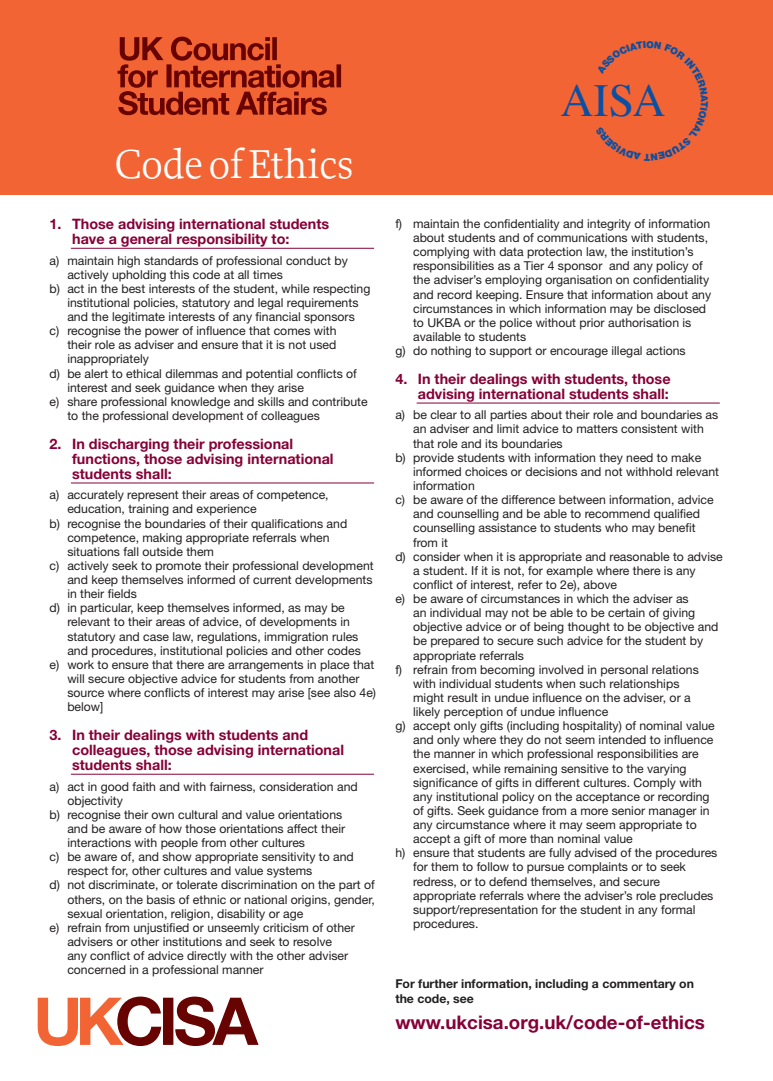
<style>
.page{position:relative;width:773px;height:1081px;background:#fff}
.page>*{position:absolute;margin:0;border:0;box-sizing:border-box;transform-origin:0 0}
.t1{font:45.75px "Times";color:#0a4fa2}
.t2{font:42.5px "Proforma";letter-spacing:-.015em;color:#fff}
.t3{font:700 18.75px "Helvetica Neue LT Pro";color:#860037}
.t4{font:700 14.38px/15px "Helvetica Neue LT Pro";color:#860037}
.t5{font:12.25px "Helvetica Neue LT Pro";color:#231f20}
.t6{font:700 12.25px/14.1px "Helvetica Neue LT Pro";color:#231f20}
</style>
<div class="page">
<div style="left:0;top:0;width:772px;height:195px;background:#f26433"></div>
<svg style="left:38px;top:996px;width:220px;height:50px"></svg>
<svg style="left:118px;top:37px;width:223px;height:78px"></svg>
<hr style="left:71px;top:248px;width:303px;height:1px;background:#860037">
<hr style="left:71px;top:483px;width:303px;height:1px;background:#860037">
<hr style="left:71px;top:774px;width:303px;height:1px;background:#860037">
<hr style="left:416px;top:403px;width:303px;height:1px;background:#860037">
<h2 class="t2" style="left:115px;top:138px;width:240px">Code of Ethics</h2>
<p class="t4" style="left:72px;top:216px;width:258px;text-indent:-22px">1. Those advising international students have a general responsibility to:</p>
<p class="t5" style="left:50px;top:253px;width:299px">a) maintain high standards of professional conduct by</p>
<p class="t5" style="left:67px;top:267px;width:217px">actively upholding this code at all times</p>
<p class="t5" style="left:50px;top:281px;width:322px">b) act in the best interests of the student, while respecting</p>
<p class="t5" style="left:67px;top:295px;width:292px">institutional policies, statutory and legal requirements</p>
<p class="t5" style="left:67px;top:309px;width:289px">and the legitimate interests of any financial sponsors</p>
<p class="t5" style="left:50px;top:323px;width:288px">c) recognise the power of influence that comes with</p>
<p class="t5" style="left:67px;top:338px;width:270px">their role as adviser and ensure that it is not used</p>
<p class="t5" style="left:67px;top:352px;width:83px">inappropriately</p>
<p class="t5" style="left:50px;top:366px;width:309px">d) be alert to ethical dilemmas and potential conflicts of</p>
<p class="t5" style="left:67px;top:380px;width:238px">interest and seek guidance when they arise</p>
<p class="t5" style="left:50px;top:394px;width:319px">e) share professional knowledge and skills and contribute</p>
<p class="t5" style="left:67px;top:408px;width:254px">to the professional development of colleagues</p>
<p class="t4" style="left:72px;top:436px;width:263px;text-indent:-22px">2. In discharging their professional functions, those advising international students shall:</p>
<p class="t5" style="left:50px;top:487px;width:280px">a) accurately represent their areas of competence,</p>
<p class="t5" style="left:67px;top:502px;width:191px">education, training and experience</p>
<p class="t5" style="left:50px;top:516px;width:299px">b) recognise the boundaries of their qualifications and</p>
<p class="t5" style="left:67px;top:530px;width:264px">competence, making appropriate referrals when</p>
<p class="t5" style="left:67px;top:544px;width:148px">situations fall outside them</p>
<p class="t5" style="left:50px;top:558px;width:325px">c) actively seek to promote their professional development</p>
<p class="t5" style="left:67px;top:572px;width:306px">and keep themselves informed of current developments</p>
<p class="t5" style="left:67px;top:586px;width:71px">in their fields</p>
<p class="t5" style="left:50px;top:600px;width:297px">d) in particular, keep themselves informed, as may be</p>
<p class="t5" style="left:67px;top:615px;width:284px">relevant to their areas of advice, of developments in</p>
<p class="t5" style="left:67px;top:629px;width:292px">statutory and case law, regulations, immigration rules</p>
<p class="t5" style="left:67px;top:643px;width:295px">and procedures, institutional policies and other codes</p>
<p class="t5" style="left:50px;top:657px;width:326px">e) work to ensure that there are arrangements in place that</p>
<p class="t5" style="left:67px;top:671px;width:293px">will secure objective advice for students from another</p>
<p class="t5" style="left:67px;top:685px;width:310px">source where conflicts of interest may arise [see also 4e)</p>
<p class="t5" style="left:67px;top:699px;width:38px">below]</p>
<p class="t4" style="left:72px;top:727px;width:273px;text-indent:-22px">3. In their dealings with students and colleagues, those advising international students shall:</p>
<p class="t5" style="left:50px;top:779px;width:309px">a) act in good faith and with fairness, consideration and</p>
<p class="t5" style="left:67px;top:793px;width:57px">objectivity</p>
<p class="t5" style="left:50px;top:807px;width:294px">b) recognise their own cultural and value orientations</p>
<p class="t5" style="left:67px;top:821px;width:279px">and be aware of how those orientations affect their</p>
<p class="t5" style="left:67px;top:835px;width:239px">interactions with people from other cultures</p>
<p class="t5" style="left:50px;top:849px;width:306px">c) be aware of, and show appropriate sensitivity to and</p>
<p class="t5" style="left:67px;top:863px;width:246px">respect for, other cultures and value systems</p>
<p class="t5" style="left:50px;top:878px;width:326px">d) not discriminate, or tolerate discrimination on the part of</p>
<p class="t5" style="left:67px;top:892px;width:309px">others, on the basis of ethnic or national origins, gender,</p>
<p class="t5" style="left:67px;top:906px;width:237px">sexual orientation, religion, disability or age</p>
<p class="t5" style="left:50px;top:920px;width:306px">e) refrain from unjustified or unseemly criticism of other</p>
<p class="t5" style="left:67px;top:934px;width:266px">advisers or other institutions and seek to resolve</p>
<p class="t5" style="left:67px;top:948px;width:282px">any conflict of advice directly with the other adviser</p>
<p class="t5" style="left:67px;top:962px;width:198px">concerned in a professional manner</p>
<h1 class="t1" style="left:560px;top:58px;width:106px">AISA</h1>
<p class="t5" style="left:395px;top:216px;width:316px">f) maintain the confidentiality and integrity of information</p>
<p class="t5" style="left:413px;top:230px;width:296px">about students and of communications with students,</p>
<p class="t5" style="left:413px;top:244px;width:282px">complying with data protection law, the institution’s</p>
<p class="t5" style="left:413px;top:259px;width:291px">responsibilities as a Tier 4 sponsor and any policy of</p>
<p class="t5" style="left:413px;top:273px;width:297px">the adviser’s employing organisation on confidentiality</p>
<p class="t5" style="left:413px;top:287px;width:299px">and record keeping. Ensure that information about any</p>
<p class="t5" style="left:413px;top:301px;width:294px">circumstances in which information may be disclosed</p>
<p class="t5" style="left:413px;top:315px;width:280px">to UKBA or the police without prior authorisation is</p>
<p class="t5" style="left:413px;top:329px;width:114px">available to students</p>
<p class="t5" style="left:395px;top:343px;width:292px">g) do nothing to support or encourage illegal actions</p>
<p class="t4" style="left:395px;top:371px;width:277px;text-align:right">4. In their dealings with students, those advising international students shall:</p>
<p class="t5" style="left:395px;top:408px;width:324px">a) be clear to all parties about their role and boundaries as</p>
<p class="t5" style="left:413px;top:422px;width:292px">an adviser and limit advice to matters consistent with</p>
<p class="t5" style="left:413px;top:436px;width:151px">that role and its boundaries</p>
<p class="t5" style="left:395px;top:450px;width:307px">b) provide students with information they need to make</p>
<p class="t5" style="left:413px;top:464px;width:307px">informed choices or decisions and not withhold relevant</p>
<p class="t5" style="left:413px;top:478px;width:63px">information</p>
<p class="t5" style="left:395px;top:492px;width:320px">c) be aware of the difference between information, advice</p>
<p class="t5" style="left:413px;top:506px;width:288px">and counselling and be able to recommend qualified</p>
<p class="t5" style="left:413px;top:521px;width:284px">counselling assistance to students who may benefit</p>
<p class="t5" style="left:413px;top:535px;width:36px">from it</p>
<p class="t5" style="left:395px;top:549px;width:329px">d) consider when it is appropriate and reasonable to advise</p>
<p class="t5" style="left:413px;top:563px;width:284px">a student. If it is not, for example where there is any</p>
<p class="t5" style="left:413px;top:577px;width:205px">conflict of interest, refer to 2e), above</p>
<p class="t5" style="left:395px;top:591px;width:295px">e) be aware of circumstances in which the adviser as</p>
<p class="t5" style="left:413px;top:605px;width:284px">an individual may not be able to be certain of giving</p>
<p class="t5" style="left:413px;top:619px;width:307px">objective advice or of being thought to be objective and</p>
<p class="t5" style="left:413px;top:634px;width:292px">be prepared to secure such advice for the student by</p>
<p class="t5" style="left:413px;top:648px;width:112px">appropriate referrals</p>
<p class="t5" style="left:395px;top:662px;width:305px">f) refrain from becoming involved in personal relations</p>
<p class="t5" style="left:413px;top:676px;width:268px">with individual students when such relationships</p>
<p class="t5" style="left:413px;top:690px;width:279px">might result in undue influence on the adviser, or a</p>
<p class="t5" style="left:413px;top:704px;width:197px">likely perception of undue influence</p>
<p class="t5" style="left:395px;top:718px;width:321px">g) accept only gifts (including hospitality) of nominal value</p>
<p class="t5" style="left:413px;top:732px;width:302px">and only where they do not seem intended to influence</p>
<p class="t5" style="left:413px;top:747px;width:287px">the manner in which professional responsibilities are</p>
<p class="t5" style="left:413px;top:761px;width:275px">exercised, while remaining sensitive to the varying</p>
<p class="t5" style="left:413px;top:775px;width:290px">significance of gifts in different cultures. Comply with</p>
<p class="t5" style="left:413px;top:789px;width:298px">any institutional policy on the acceptance or recording</p>
<p class="t5" style="left:413px;top:803px;width:298px">of gifts. Seek guidance from a more senior manager in</p>
<p class="t5" style="left:413px;top:817px;width:285px">any circumstance where it may seem appropriate to</p>
<p class="t5" style="left:413px;top:831px;width:221px">accept a gift of more than nominal value</p>
<p class="t5" style="left:395px;top:845px;width:323px">h) ensure that students are fully advised of the procedures</p>
<p class="t5" style="left:413px;top:860px;width:274px">for them to follow to pursue complaints or to seek</p>
<p class="t5" style="left:413px;top:874px;width:248px">redress, or to defend themselves, and secure</p>
<p class="t5" style="left:413px;top:888px;width:302px">appropriate referrals where the adviser’s role precludes</p>
<p class="t5" style="left:413px;top:902px;width:284px">support/representation for the student in any formal</p>
<p class="t5" style="left:413px;top:916px;width:67px">procedures.</p>
<p class="t6" style="left:395px;top:976px;width:300px">For further information, including a commentary on the code, see</p>
<h3 class="t3" style="left:395px;top:1010px;width:311px">www.ukcisa.org.uk/code-of-ethics</h3>
</div>
